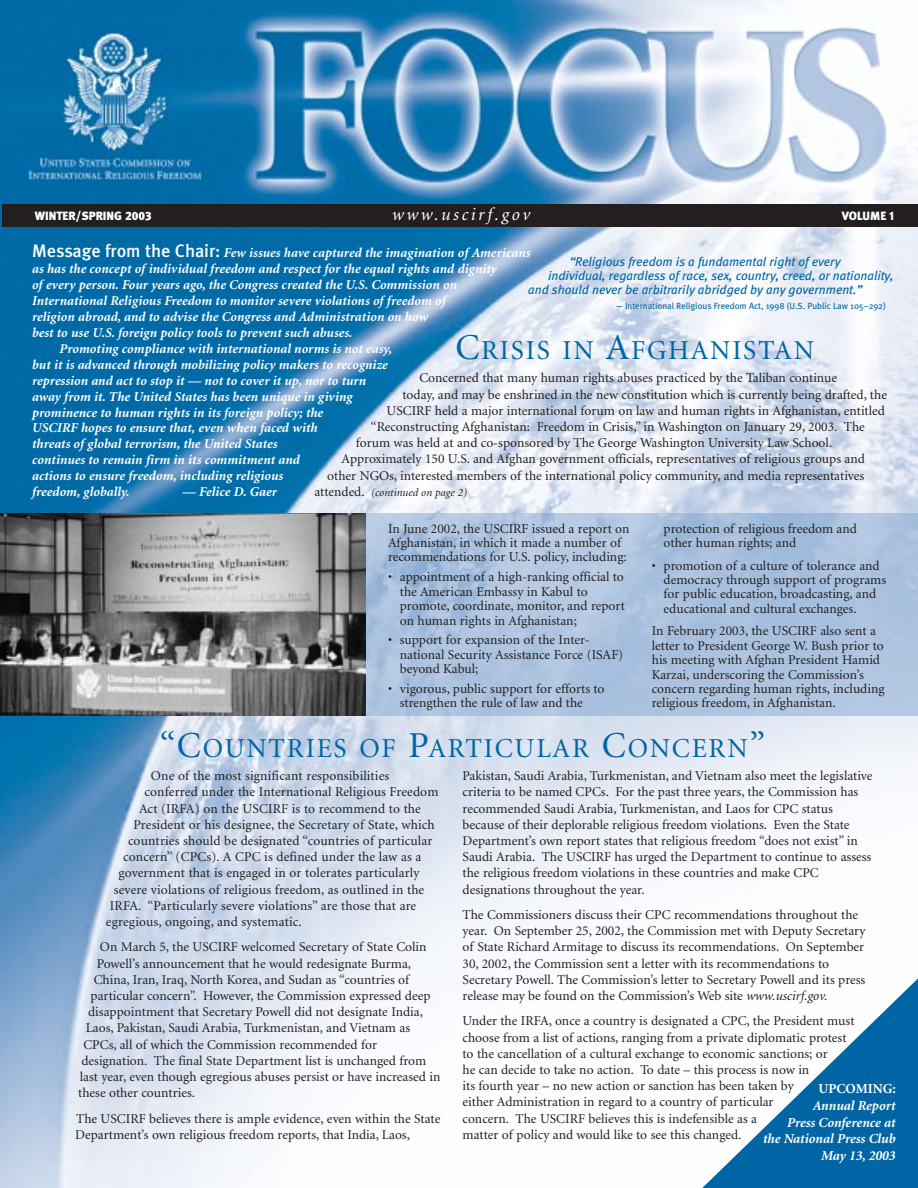
<style>
.page{position:relative;width:918px;height:1188px;background:#fff}
.page>*{position:absolute;margin:0;border:0;box-sizing:border-box;transform-origin:0 0}
.t1{font:27.45px "Minion";letter-spacing:.065em;color:#0065a4}
.t2{font:italic 18px "Minion";letter-spacing:.14em;color:#fff}
.t3{font:italic 700 13.8px/16.5px "Minion";letter-spacing:-.005em;color:#fff;text-align:right}
.t4{font:700 13.8px "Minion";letter-spacing:-.005em;color:#fff}
.t5{font:13.5px/16.2px "Minion";color:#231f1f}
.t6{font:italic 700 13.5px "Minion";color:#fff}
.t7{font:italic 12.75px "Meta";color:#0065a4}
.t8{font:900 12px "Meta";color:#fff}
.t9{font:italic 11.25px "Minion";color:#231f1f}
.t10{font:9px "Meta";color:#0065a4}
.s1{font-family:"Meta Black Expert";font-weight:400}
.s2{font-family:"Meta Medium LF";font-weight:400;font-style:normal;font-size:18px}
.s3{font-size:36.6px}
.s4{font-style:normal;font-size:13.5px}
.s5{font-style:italic}
</style>
<div class="page">
<img style="left:0;top:0;width:918px;height:1188px">
<img style="left:366px;top:513px;width:552px;height:203px">
<div style="left:2px;top:204px;width:916px;height:23px;background:#231f1f"></div>
<img style="left:0;top:513px;width:366px;height:203px">
<svg style="left:685px;top:964px;width:233px;height:224px"></svg>
<p class="t8" style="left:35px;top:211px;width:118px">WINTER/SPRING <span class="s1">2003</span></p>
<h2 class="t2" style="left:392px;top:207px;width:140px">www.uscirf.gov</h2>
<p class="t8" style="left:842px;top:211px;width:54px">VOLUME <span class="s1">1</span></p>
<p class="t6" style="left:32px;top:248px;width:500px"><span class="s2">Message from the Chair:</span> Few issues have captured the imagination of Americans</p>
<p class="t6" style="left:32px;top:264px;width:466px">as has the concept of individual freedom and respect for the equal rights and dignity</p>
<p class="t6" style="left:32px;top:280px;width:426px">of every person. Four years ago, the Congress created the U.S. Commission on</p>
<p class="t6" style="left:32px;top:296px;width:415px">International Religious Freedom to monitor severe violations of freedom of</p>
<p class="t6" style="left:32px;top:312px;width:398px">religion abroad, and to advise the Congress and Administration on how</p>
<p class="t6" style="left:32px;top:327px;width:322px">best to use U.S. foreign policy tools to prevent such abuses.</p>
<p class="t6" style="left:60px;top:343px;width:334px">Promoting compliance with international norms is not easy,</p>
<p class="t6" style="left:32px;top:359px;width:357px">but it is advanced through mobilizing policy makers to recognize</p>
<p class="t6" style="left:32px;top:375px;width:336px">repression and act to stop it — not to cover it up, nor to turn</p>
<p class="t6" style="left:32px;top:391px;width:322px">away from it. The United States has been unique in giving</p>
<p class="t6" style="left:32px;top:407px;width:293px">prominence to human rights in its foreign policy; the</p>
<p class="t6" style="left:32px;top:423px;width:287px">USCIRF hopes to ensure that, even when faced with</p>
<p class="t6" style="left:32px;top:439px;width:247px">threats of global terrorism, the United States</p>
<p class="t6" style="left:32px;top:455px;width:269px">continues to remain firm in its commitment and</p>
<p class="t6" style="left:32px;top:471px;width:253px">actions to ensure freedom, including religious</p>
<p class="t6" style="left:32px;top:486px;width:99px">freedom, globally.</p>
<p class="t6" style="left:183px;top:486px;width:96px">— Felice D. Gaer</p>
<p class="t7" style="left:569px;top:257px;width:273px">“Religious freedom is a fundamental right of every</p>
<p class="t7" style="left:548px;top:270px;width:347px">individual, regardless of race, sex, country, creed, or nationality,</p>
<p class="t7" style="left:528px;top:284px;width:336px">and should never be arbitrarily abridged by any government.”</p>
<p class="t10" style="left:616px;top:303px;width:272px">— International Religious Freedom Act, 1998 (U.S. Public Law 105–292)</p>
<h1 class="t1" style="left:455px;top:339px;width:360px"><span class="s3">C</span>RISIS IN <span class="s3">A</span>FGHANISTAN</h1>
<p class="t5" style="left:420px;top:371px;width:419px">Concerned that many human rights abuses practiced by the Taliban continue</p>
<p class="t5" style="left:403px;top:387px;width:486px">today, and may be enshrined in the new constitution which is currently being drafted, the</p>
<p class="t5" style="left:387px;top:404px;width:500px">USCIRF held a major international forum on law and human rights in Afghanistan, entitled</p>
<p class="t5" style="left:371px;top:420px;width:496px">“Reconstructing Afghanistan: Freedom in Crisis,” in Washington on January 29, 2003. The</p>
<p class="t5" style="left:356px;top:436px;width:478px">forum was held at and co-sponsored by The George Washington University Law School.</p>
<p class="t5" style="left:342px;top:452px;width:525px">Approximately 150 U.S. and Afghan government officials, representatives of religious groups and</p>
<p class="t5" style="left:327px;top:468px;width:538px">other NGOs, interested members of the international policy community, and media representatives</p>
<p class="t9" style="left:314px;top:488px;width:154px"><span class="s4">attended.</span> (continued on page 2)</p>
<p class="t5" style="left:388px;top:522px;width:243px;line-height:14.4px">In June 2002, the USCIRF issued a report on<br>Afghanistan, in which it made a number of recommendations for U.S. policy, including:</p>
<p class="t5" style="left:400px;top:571px;width:227px;line-height:14.4px;text-indent:-12px">• appointment of a high-ranking official to the American Embassy in Kabul to promote, coordinate, monitor, and report on human rights in Afghanistan;</p>
<p class="t5" style="left:400px;top:634px;width:225px;line-height:14.4px;text-indent:-12px">• support for expansion of the Inter&shy;national Security Assistance Force (ISAF) beyond Kabul;</p>
<p class="t5" style="left:400px;top:683px;width:206px;line-height:14.4px;text-indent:-12px">• vigorous, public support for efforts to strengthen the rule of law and the</p>
<p class="t5" style="left:664px;top:522px;width:195px;line-height:14.4px">protection of religious freedom and other human rights; and</p>
<p class="t5" style="left:664px;top:559px;width:224px;line-height:14.4px;text-indent:-12px">• promotion of a culture of tolerance and democracy through support of programs for public education, broadcasting, and educational and cultural exchanges.</p>
<p class="t5" style="left:652px;top:625px;width:234px;line-height:14.4px">In February 2003, the USCIRF also sent a letter to President George W. Bush prior to his meeting with Afghan President Hamid Karzai, underscoring the Commission’s concern regarding human rights, including religious freedom, in Afghanistan.</p>
<h1 class="t1" style="left:160px;top:738px;width:607px"><span class="s3">“C</span>OUNTRIES OF <span class="s3">P</span>ARTICULAR <span class="s3">C</span>ONCERN<span class="s3">”</span></h1>
<p class="t5" style="left:151px;top:769px;width:240px">One of the most significant responsibilities</p>
<p class="t5" style="left:145px;top:785px;width:295px">conferred under the International Religious Freedom</p>
<p class="t5" style="left:139px;top:801px;width:283px">Act (IRFA) on the USCIRF is to recommend to the</p>
<p class="t5" style="left:134px;top:818px;width:303px">President or his designee, the Secretary of State, which</p>
<p class="t5" style="left:128px;top:834px;width:306px">countries should be designated “countries of particular</p>
<p class="t5" style="left:123px;top:850px;width:300px">concern” (CPCs). A CPC is defined under the law as a</p>
<p class="t5" style="left:119px;top:866px;width:302px">government that is engaged in or tolerates particularly</p>
<p class="t5" style="left:114px;top:882px;width:312px">severe violations of religious freedom, as outlined in the</p>
<p class="t5" style="left:110px;top:899px;width:308px">IRFA. “Particularly severe violations” are those that are</p>
<p class="t5" style="left:106px;top:915px;width:197px">egregious, ongoing, and systematic.</p>
<p class="t5" style="left:100px;top:940px;width:328px">On March 5, the USCIRF welcomed Secretary of State Colin</p>
<p class="t5" style="left:97px;top:956px;width:316px">Powell’s announcement that he would redesignate Burma,</p>
<p class="t5" style="left:94px;top:973px;width:317px">China, Iran, Iraq, North Korea, and Sudan as “countries of</p>
<p class="t5" style="left:91px;top:989px;width:341px">particular concern”. However, the Commission expressed deep</p>
<p class="t5" style="left:88px;top:1005px;width:336px">disappointment that Secretary Powell did not designate India,</p>
<p class="t5" style="left:86px;top:1021px;width:326px">Laos, Pakistan, Saudi Arabia, Turkmenistan, and Vietnam as</p>
<p class="t5" style="left:83px;top:1037px;width:295px">CPCs, all of which the Commission recommended for</p>
<p class="t5" style="left:81px;top:1054px;width:346px">designation. The final State Department list is unchanged from</p>
<p class="t5" style="left:80px;top:1070px;width:362px">last year, even though egregious abuses persist or have increased in</p>
<p class="t5" style="left:78px;top:1086px;width:118px">these other countries.</p>
<p class="t5" style="left:75px;top:1111px;width:367px">The USCIRF believes there is ample evidence, even within the State<br>Department’s own religious freedom reports, that India, Laos,</p>
<p class="t5" style="left:463px;top:769px;width:411px">Pakistan, Saudi Arabia, Turkmenistan, and Vietnam also meet the legislative criteria to be named CPCs. For the past three years, the Commission has recommended Saudi Arabia, Turkmenistan, and Laos for CPC status because of their deplorable religious freedom violations. Even the State Department’s own report states that religious freedom “does not exist” in Saudi Arabia. The USCIRF has urged the Department to continue to assess the religious freedom violations in these countries and make CPC designations throughout the year.</p>
<p class="t5" style="left:463px;top:908px;width:405px">The Commissioners discuss their CPC recommendations throughout the year. On September 25, 2002, the Commission met with Deputy Secretary of State Richard Armitage to discuss its recommendations. On September 30, 2002, the Commission sent a letter with its recommendations to Secretary Powell. The Commission’s letter to Secretary Powell and its press release may be found on the Commission’s Web site <span class="s5">www.uscirf.gov.</span></p>
<p class="t5" style="left:463px;top:1014px;width:393px">Under the IRFA, once a country is designated a CPC, the President must choose from a list of actions, ranging from a private diplomatic protest to the cancellation of a cultural exchange to economic sanctions; or<br>he can decide to take no action. To date – this process is now in<br>its fourth year – no new action or sanction has been taken by<br>either Administration in regard to a country of particular<br>concern. The USCIRF believes this is indefensible as a<br>matter of policy and would like to see this changed.</p>
<p class="t4" style="left:819px;top:1084px;width:79px">UPCOMING:</p>
<p class="t3" style="left:763px;top:1099px;width:134px">Annual Report<br>Press Conference at<br>the National Press Club<br>May 13, 2003</p>
</div>
